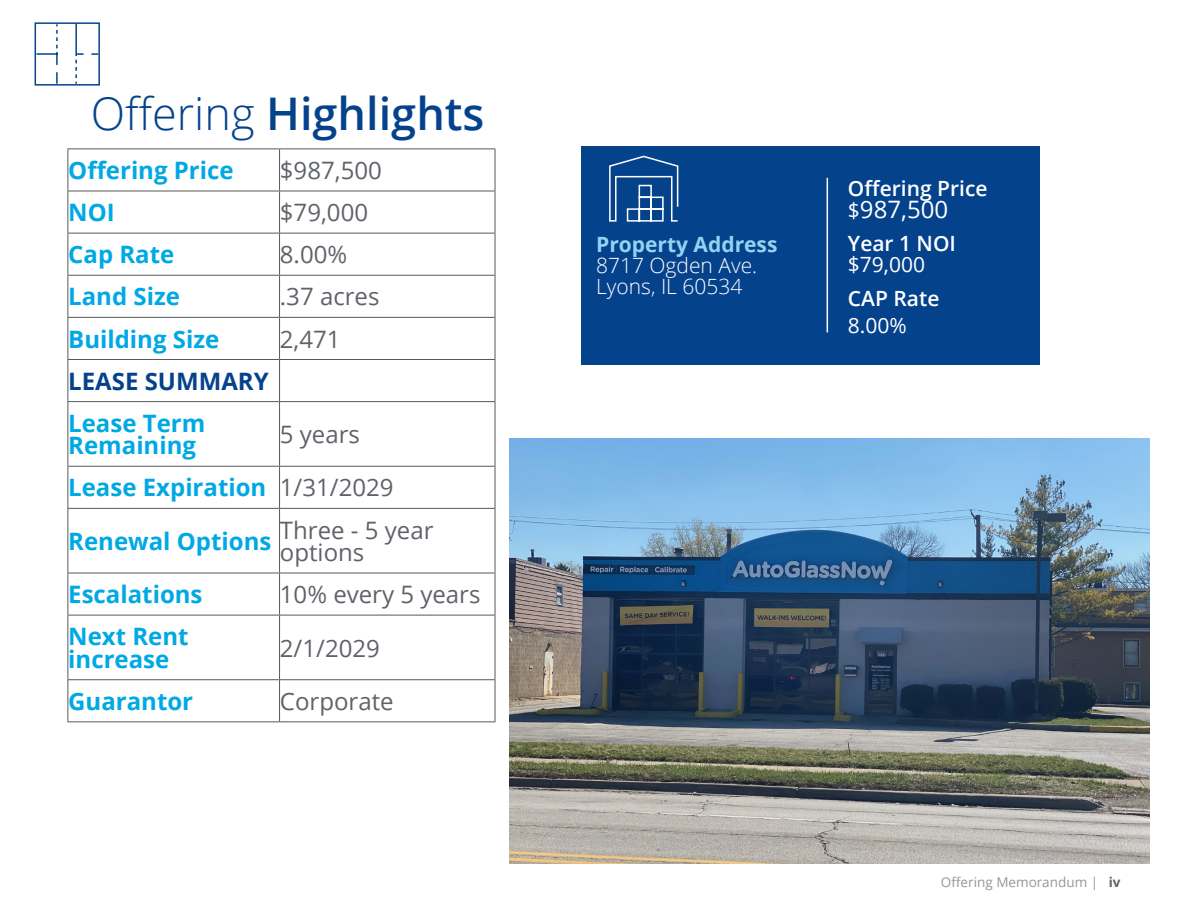
<style>
.page{position:relative;width:1188px;height:918px;background:#fff}
.page>*{position:absolute;margin:0;border:0;box-sizing:border-box;transform-origin:0 0}
.t1{font:600 45px "Open Sans";color:#05428c}
.t2{font:700 24px/22.5px "Open Sans";color:#00a8e4}
.Body_Text_-_Dark_Grey_CMYK{font:24px/22.5px "Open Sans";color:#5f6369}
.t3{font:700 24px "Open Sans";color:#05428c}
.t4{font:24px "Open Sans";color:#fff}
.t5{font:600 21px "Open Sans";color:#fff}
.t6{font:300 21px/21px "Open Sans";color:#fff}
.t7{font:700 21px "Open Sans";color:#95d2f2}
.t8{font:21px "Open Sans";color:#fff}
.t9{font:13.5px "Open Sans";color:#94969c}
.s1{font-weight:300}
.s2{font-size:21px}
.s3{font-weight:700;color:#5f6369}
</style>
<div class="page">
<svg style="left:56px;top:25px;width:2px;height:40px"></svg>
<svg style="left:56px;top:72px;width:2px;height:11px"></svg>
<hr style="left:37px;top:53px;width:21px;height:2px;background:#05428c">
<hr style="left:75px;top:24px;width:2px;height:32px;background:#05428c">
<svg style="left:75px;top:53px;width:9px;height:30px"></svg>
<svg style="left:91px;top:53px;width:6px;height:2px"></svg>
<div style="left:35px;top:22px;width:65px;height:64px;border:2px solid #05428c"></div>
<div style="left:581px;top:146px;width:459px;height:218px;background:#05428c"></div>
<svg style="left:609px;top:155px;width:70px;height:67px"></svg>
<hr style="left:827px;top:178px;width:1px;height:154px;background:#fff">
<img style="left:510px;top:439px;width:640px;height:425px">
<hr style="left:68px;top:148px;width:212px;height:1px;background:#57585a">
<hr style="left:68px;top:149px;width:1px;height:42px;background:#57585a">
<hr style="left:280px;top:148px;width:215px;height:1px;background:#57585a">
<hr style="left:279px;top:149px;width:1px;height:42px;background:#57585a">
<hr style="left:495px;top:149px;width:1px;height:42px;background:#57585a">
<hr style="left:68px;top:191px;width:212px;height:1px;background:#57585a">
<hr style="left:68px;top:191px;width:1px;height:42px;background:#57585a">
<hr style="left:280px;top:191px;width:215px;height:1px;background:#57585a">
<hr style="left:279px;top:191px;width:1px;height:42px;background:#57585a">
<hr style="left:495px;top:191px;width:1px;height:42px;background:#57585a">
<hr style="left:68px;top:233px;width:212px;height:1px;background:#57585a">
<hr style="left:68px;top:233px;width:1px;height:42px;background:#57585a">
<hr style="left:280px;top:233px;width:215px;height:1px;background:#57585a">
<hr style="left:279px;top:233px;width:1px;height:42px;background:#57585a">
<hr style="left:495px;top:233px;width:1px;height:42px;background:#57585a">
<hr style="left:68px;top:275px;width:212px;height:1px;background:#57585a">
<hr style="left:68px;top:276px;width:1px;height:41px;background:#57585a">
<hr style="left:280px;top:275px;width:215px;height:1px;background:#57585a">
<hr style="left:279px;top:276px;width:1px;height:41px;background:#57585a">
<hr style="left:495px;top:276px;width:1px;height:41px;background:#57585a">
<hr style="left:68px;top:317px;width:212px;height:1px;background:#57585a">
<hr style="left:68px;top:318px;width:1px;height:41px;background:#57585a">
<hr style="left:280px;top:317px;width:215px;height:1px;background:#57585a">
<hr style="left:279px;top:318px;width:1px;height:41px;background:#57585a">
<hr style="left:495px;top:318px;width:1px;height:41px;background:#57585a">
<hr style="left:68px;top:359px;width:212px;height:1px;background:#57585a">
<hr style="left:68px;top:360px;width:1px;height:41px;background:#57585a">
<hr style="left:280px;top:359px;width:215px;height:1px;background:#57585a">
<hr style="left:279px;top:360px;width:1px;height:41px;background:#57585a">
<hr style="left:495px;top:360px;width:1px;height:41px;background:#57585a">
<hr style="left:68px;top:401px;width:212px;height:1px;background:#57585a">
<hr style="left:68px;top:402px;width:1px;height:64px;background:#57585a">
<hr style="left:280px;top:401px;width:215px;height:1px;background:#57585a">
<hr style="left:279px;top:402px;width:1px;height:64px;background:#57585a">
<hr style="left:495px;top:402px;width:1px;height:64px;background:#57585a">
<hr style="left:68px;top:466px;width:212px;height:1px;background:#57585a">
<hr style="left:68px;top:467px;width:1px;height:41px;background:#57585a">
<hr style="left:280px;top:466px;width:215px;height:1px;background:#57585a">
<hr style="left:279px;top:467px;width:1px;height:41px;background:#57585a">
<hr style="left:495px;top:467px;width:1px;height:41px;background:#57585a">
<hr style="left:68px;top:508px;width:212px;height:1px;background:#57585a">
<hr style="left:68px;top:509px;width:1px;height:64px;background:#57585a">
<hr style="left:280px;top:508px;width:215px;height:1px;background:#57585a">
<hr style="left:279px;top:509px;width:1px;height:64px;background:#57585a">
<hr style="left:495px;top:509px;width:1px;height:64px;background:#57585a">
<hr style="left:68px;top:573px;width:212px;height:1px;background:#57585a">
<hr style="left:68px;top:573px;width:1px;height:42px;background:#57585a">
<hr style="left:280px;top:573px;width:215px;height:1px;background:#57585a">
<hr style="left:279px;top:573px;width:1px;height:42px;background:#57585a">
<hr style="left:495px;top:573px;width:1px;height:42px;background:#57585a">
<hr style="left:68px;top:615px;width:212px;height:1px;background:#57585a">
<hr style="left:68px;top:615px;width:1px;height:64px;background:#57585a">
<hr style="left:280px;top:615px;width:215px;height:1px;background:#57585a">
<hr style="left:279px;top:615px;width:1px;height:64px;background:#57585a">
<hr style="left:495px;top:615px;width:1px;height:64px;background:#57585a">
<hr style="left:68px;top:679px;width:212px;height:1px;background:#57585a">
<hr style="left:68px;top:680px;width:1px;height:41px;background:#57585a">
<hr style="left:280px;top:679px;width:215px;height:1px;background:#57585a">
<hr style="left:279px;top:680px;width:1px;height:41px;background:#57585a">
<hr style="left:495px;top:680px;width:1px;height:41px;background:#57585a">
<hr style="left:68px;top:721px;width:212px;height:1px;background:#57585a">
<hr style="left:280px;top:721px;width:215px;height:1px;background:#57585a">
<p class="t1" style="left:91px;top:82px;width:395px"><span class="s1">Offering</span> Highlights</p>
<p class="t2" style="left:68px;top:159px;width:167px">Offering Price</p>
<p class="Body_Text_-_Dark_Grey_CMYK" style="left:280px;top:159px;width:103px">$987,500</p>
<p class="t2" style="left:68px;top:201px;width:48px">NOI</p>
<p class="Body_Text_-_Dark_Grey_CMYK" style="left:280px;top:201px;width:90px">$79,000</p>
<p class="t2" style="left:68px;top:243px;width:108px">Cap Rate</p>
<p class="Body_Text_-_Dark_Grey_CMYK" style="left:280px;top:243px;width:69px">8.00%</p>
<p class="t2" style="left:68px;top:285px;width:113px">Land Size</p>
<p class="Body_Text_-_Dark_Grey_CMYK" style="left:280px;top:285px;width:101px">.37 acres</p>
<p class="t2" style="left:68px;top:327px;width:153px">Building Size</p>
<p class="Body_Text_-_Dark_Grey_CMYK" style="left:280px;top:327px;width:62px">2,471</p>
<p class="t3" style="left:68px;top:364px;width:202px">LEASE SUMMARY</p>
<p class="t2" style="left:68px;top:411px;width:139px">Lease Term<br>Remaining</p>
<p class="Body_Text_-_Dark_Grey_CMYK" style="left:280px;top:423px;width:82px">5 years</p>
<p class="t2" style="left:68px;top:476px;width:200px">Lease Expiration</p>
<p class="Body_Text_-_Dark_Grey_CMYK" style="left:280px;top:476px;width:115px">1/31/2029</p>
<p class="t2" style="left:68px;top:529px;width:205px">Renewal Options</p>
<p class="Body_Text_-_Dark_Grey_CMYK" style="left:280px;top:518px;width:155px">Three - 5 year options</p>
<p class="t2" style="left:68px;top:583px;width:136px">Escalations</p>
<p class="Body_Text_-_Dark_Grey_CMYK" style="left:280px;top:583px;width:202px">10% every 5 years</p>
<p class="t2" style="left:68px;top:625px;width:122px">Next Rent increase</p>
<p class="Body_Text_-_Dark_Grey_CMYK" style="left:280px;top:636px;width:101px">2/1/2029</p>
<p class="t2" style="left:68px;top:689px;width:126px">Guarantor</p>
<p class="Body_Text_-_Dark_Grey_CMYK" style="left:280px;top:689px;width:115px">Corporate</p>
<p class="t7" style="left:596px;top:229px;width:183px">Property Address</p>
<p class="t6" style="left:596px;top:254px;width:163px">8717 Ogden Ave.<br>Lyons, IL 60534</p>
<p class="t5" style="left:848px;top:174px;width:141px">Offering Price</p>
<p class="t4" style="left:848px;top:193px;width:102px"><span class="s2">$</span>987,500</p>
<p class="t5" style="left:848px;top:229px;width:110px">Year 1 NOI</p>
<p class="t8" style="left:848px;top:250px;width:79px">$79,000</p>
<p class="t5" style="left:848px;top:284px;width:93px">CAP Rate</p>
<p class="t8" style="left:848px;top:311px;width:60px">8.00%</p>
<p class="t9" style="left:941px;top:873px;width:181px">Offering Memorandum | <span class="s3">iv</span></p>
</div>
